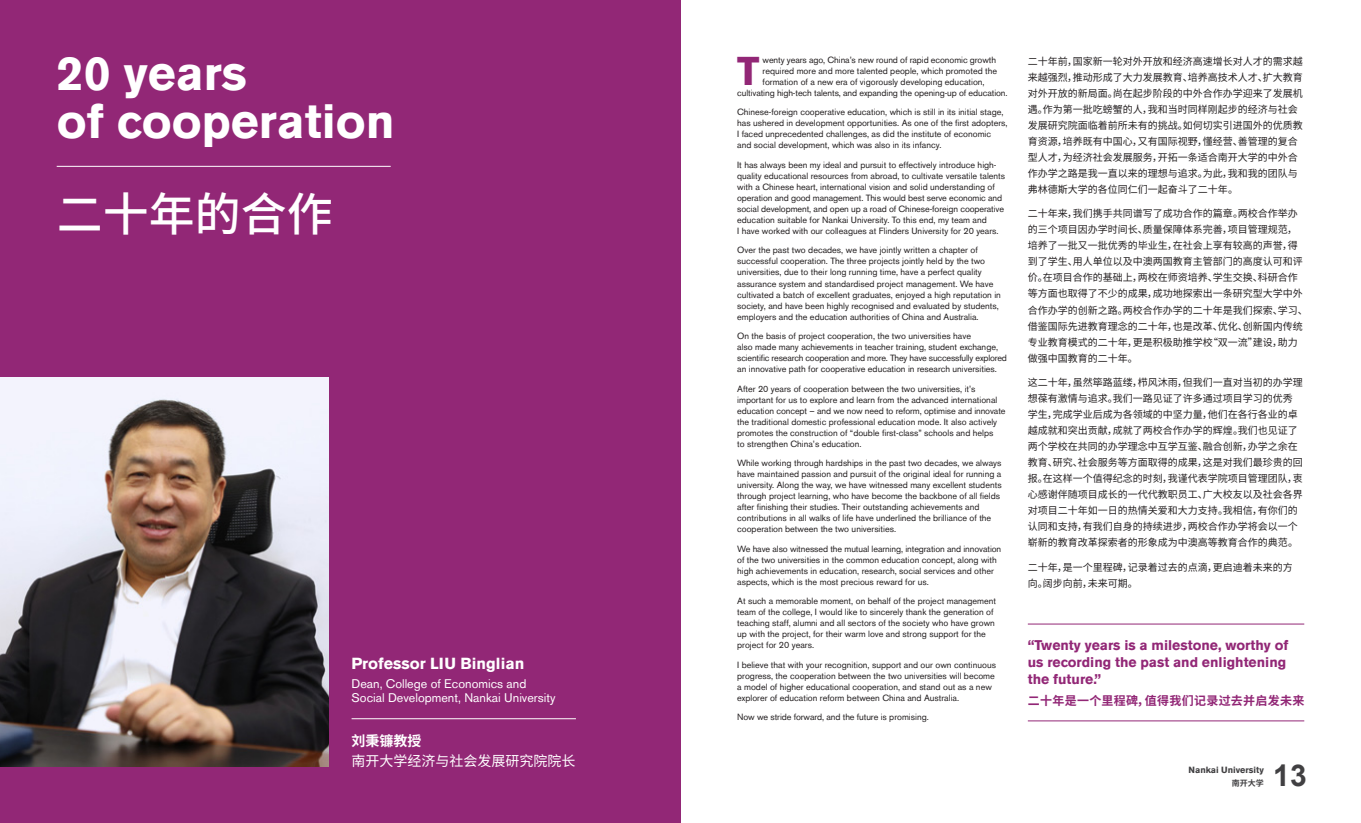
<style>
.page{position:relative;width:1361px;height:823px;background:#fff}
.page>*{position:absolute;margin:0;border:0;box-sizing:border-box;transform-origin:0 0}
.t1{font:700 48px/48px "Akzidenz Grotesk BE";color:#fff}
.t2{font:500 46px "Source Han Sans CN";color:#fff}
.t3{font:700 40px "Akzidenz Grotesk BE";color:#922776}
.t4{font:700 30px "Arial";color:#414042}
.t5{font:700 16px "Akzidenz Grotesk BE";color:#fff}
.t6{font:700 14px/17px "Akzidenz Grotesk BE";color:#922776}
.t7{font:14px "Source Han Sans CN";color:#fff}
.t8{font:700 14px "Source Han Sans CN";color:#fff}
.t9{font:12.5px/14px "Akzidenz Grotesk BE";color:#fff}
.t10{font:700 12px "Source Han Sans CN";letter-spacing:.025em;color:#922776}
.t11{font:10px/16px "Source Han Sans CN";color:#231f20}
.t12{font:9px/11px "Akzidenz Grotesk BE";color:#231f20}
.t13{font:700 9px "Akzidenz Grotesk BE";color:#414042}
.t14{font:700 8px "Source Han Sans CN";color:#414042}
</style>
<div class="page">
<div style="left:0;top:0;width:680px;height:822px;background:#922776"></div>
<img style="left:0;top:377px;width:329px;height:388px">
<hr style="left:351px;top:717px;width:225px;height:1px;background:#fff">
<hr style="left:57px;top:166px;width:334px;height:1px;background:#fff">
<hr style="left:1028px;top:720px;width:276px;height:1px;background:#922776">
<hr style="left:1028px;top:623px;width:276px;height:1px;background:#922776">
<h1 class="t1" style="left:57px;top:50px;width:339px">20 years<br>of cooperation</h1>
<h2 class="t2" style="left:57px;top:188px;width:277px">二十年的合作</h2>
<h3 class="t5" style="left:351px;top:653px;width:174px">Professor LIU Binglian</h3>
<h3 class="t9" style="left:351px;top:676px;width:205px">Dean, College of Economics and<br>Social Development, Nankai University</h3>
<h3 class="t8" style="left:351px;top:732px;width:71px">刘秉镰教授</h3>
<h3 class="t7" style="left:351px;top:752px;width:225px">南开大学经济与社会发展研究院院长</h3>
<p class="t12" style="left:762px;top:54px;width:235px">wenty years ago, China’s new round of rapid economic growth</p>
<p class="t12" style="left:762px;top:65px;width:236px">required more and more talented people, which promoted the</p>
<p class="t12" style="left:762px;top:76px;width:224px">formation of a new era of vigorously developing education,</p>
<p class="t12" style="left:737px;top:87px;width:272px">cultivating high-tech talents, and expanding the opening-up of education.</p>
<p class="t12" style="left:737px;top:107px;width:272px">Chinese-foreign cooperative education, which is still in its initial stage, has ushered in development opportunities. As one of the first adopters, I faced unprecedented challenges, as did the institute of economic<br>and social development, which was also in its infancy.</p>
<p class="t12" style="left:737px;top:159px;width:269px">It has always been my ideal and pursuit to effectively introduce high&shy;quality educational resources from abroad, to cultivate versatile talents with a Chinese heart, international vision and solid understanding of operation and good management. This would best serve economic and social development, and open up a road of Chinese-foreign cooperative education suitable for Nankai University. To this end, my team and<br>I have worked with our colleagues at Flinders University for 20 years.</p>
<p class="t12" style="left:737px;top:245px;width:265px">Over the past two decades, we have jointly written a chapter of successful cooperation. The three projects jointly held by the two universities, due to their long running time, have a perfect quality assurance system and standardised project management. We have cultivated a batch of excellent graduates, enjoyed a high reputation in society, and have been highly recognised and evaluated by students, employers and the education authorities of China and Australia.</p>
<p class="t12" style="left:737px;top:330px;width:271px">On the basis of project cooperation, the two universities have<br>also made many achievements in teacher training, student exchange, scientific research cooperation and more. They have successfully explored an innovative path for cooperative education in research universities.</p>
<p class="t12" style="left:737px;top:383px;width:270px">After 20 years of cooperation between the two universities, it’s important for us to explore and learn from the advanced international education concept – and we now need to reform, optimise and innovate the traditional domestic professional education mode. It also actively promotes the construction of “double first-class” schools and helps<br>to strengthen China’s education.</p>
<p class="t12" style="left:737px;top:457px;width:266px">While working through hardships in the past two decades, we always have maintained passion and pursuit of the original ideal for running a university. Along the way, we have witnessed many excellent students through project learning, who have become the backbone of all fields after finishing their studies. Their outstanding achievements and contributions in all walks of life have underlined the brilliance of the cooperation between the two universities.</p>
<p class="t12" style="left:737px;top:543px;width:266px">We have also witnessed the mutual learning, integration and innovation of the two universities in the common education concept, along with high achievements in education, research, social services and other aspects, which is the most precious reward for us.</p>
<p class="t12" style="left:737px;top:595px;width:260px">At such a memorable moment, on behalf of the project management team of the college, I would like to sincerely thank the generation of teaching staff, alumni and all sectors of the society who have grown up with the project, for their warm love and strong support for the project for 20 years.</p>
<p class="t12" style="left:737px;top:659px;width:260px">I believe that with your recognition, support and our own continuous progress, the cooperation between the two universities will become a model of higher educational cooperation, and stand out as a new explorer of education reform between China and Australia.</p>
<p class="t12" style="left:737px;top:711px;width:193px">Now we stride forward, and the future is promising.</p>
<h3 class="t3" style="left:737px;top:47px;width:24px">T</h3>
<p class="t11" style="left:1028px;top:53px;width:276px">二十年前，国家新一轮对外开放和经济高速增长对人才的需求越来越强烈，推动形成了大力发展教育、培养高技术人才、扩大教育对外开放的新局面。尚在起步阶段的中外合作办学迎来了发展机遇。作为第一批吃螃蟹的人，我和当时同样刚起步的经济与社会发展研究院面临着前所未有的挑战。如何切实引进国外的优质教育资源，培养既有中国心，又有国际视野，懂经营、善管理的复合型人才，为经济社会发展服务，开拓一条适合南开大学的中外合作办学之路是我一直以来的理想与追求。为此，我和我的团队与弗林德斯大学的各位同仁们一起奋斗了二十年。</p>
<p class="t11" style="left:1028px;top:206px;width:281px">二十年来，我们携手共同谱写了成功合作的篇章。两校合作举办的三个项目因办学时间长、质量保障体系完善，项目管理规范，培养了一批又一批优秀的毕业生，在社会上享有较高的声誉，得到了学生、用人单位以及中澳两国教育主管部门的高度认可和评价。在项目合作的基础上，两校在师资培养、学生交换、科研合作等方面也取得了不少的成果，成功地探索出一条研究型大学中外合作办学的创新之路。两校合作办学的二十年是我们探索、学习、借鉴国际先进教育理念的二十年，也是改革、优化、创新国内传统专业教育模式的二十年，更是积极助推学校“双一流”建设，助力做强中国教育的二十年。</p>
<p class="t11" style="left:1028px;top:374px;width:276px">这二十年，虽然筚路蓝缕，栉风沐雨，但我们一直对当初的办学理想葆有激情与追求。我们一路见证了许多通过项目学习的优秀学生，完成学业后成为各领域的中坚力量，他们在各行各业的卓越成就和突出贡献，成就了两校合作办学的辉煌。我们也见证了两个学校在共同的办学理念中互学互鉴、融合创新，办学之余在教育、研究、社会服务等方面取得的成果，这是对我们最珍贵的回报。在这样一个值得纪念的时刻，我谨代表学院项目管理团队，衷心感谢伴随项目成长的一代代教职员工、广大校友以及社会各界对项目二十年如一日的热情关爱和大力支持。我相信，有你们的认同和支持，有我们自身的持续进步，两校合作办学将会以一个崭新的教育改革探索者的形象成为中澳高等教育合作的典范。</p>
<p class="t11" style="left:1028px;top:559px;width:266px">二十年，是一个里程碑，记录着过去的点滴，更启迪着未来的方向。阔步向前，未来可期。</p>
<h3 class="t6" style="left:1028px;top:636px;width:262px">“Twenty years is a milestone, worthy of us recording the past and enlightening the future.”</h3>
<h3 class="t10" style="left:1028px;top:693px;width:278px">二十年是一个里程碑，值得我们记录过去并启发未来</h3>
<p class="t13" style="left:1188px;top:764px;width:77px">Nankai University</p>
<p class="t14" style="left:1231px;top:778px;width:34px">南开大学</p>
<h3 class="t4" style="left:1273px;top:755px;width:35px">13</h3>
</div>
